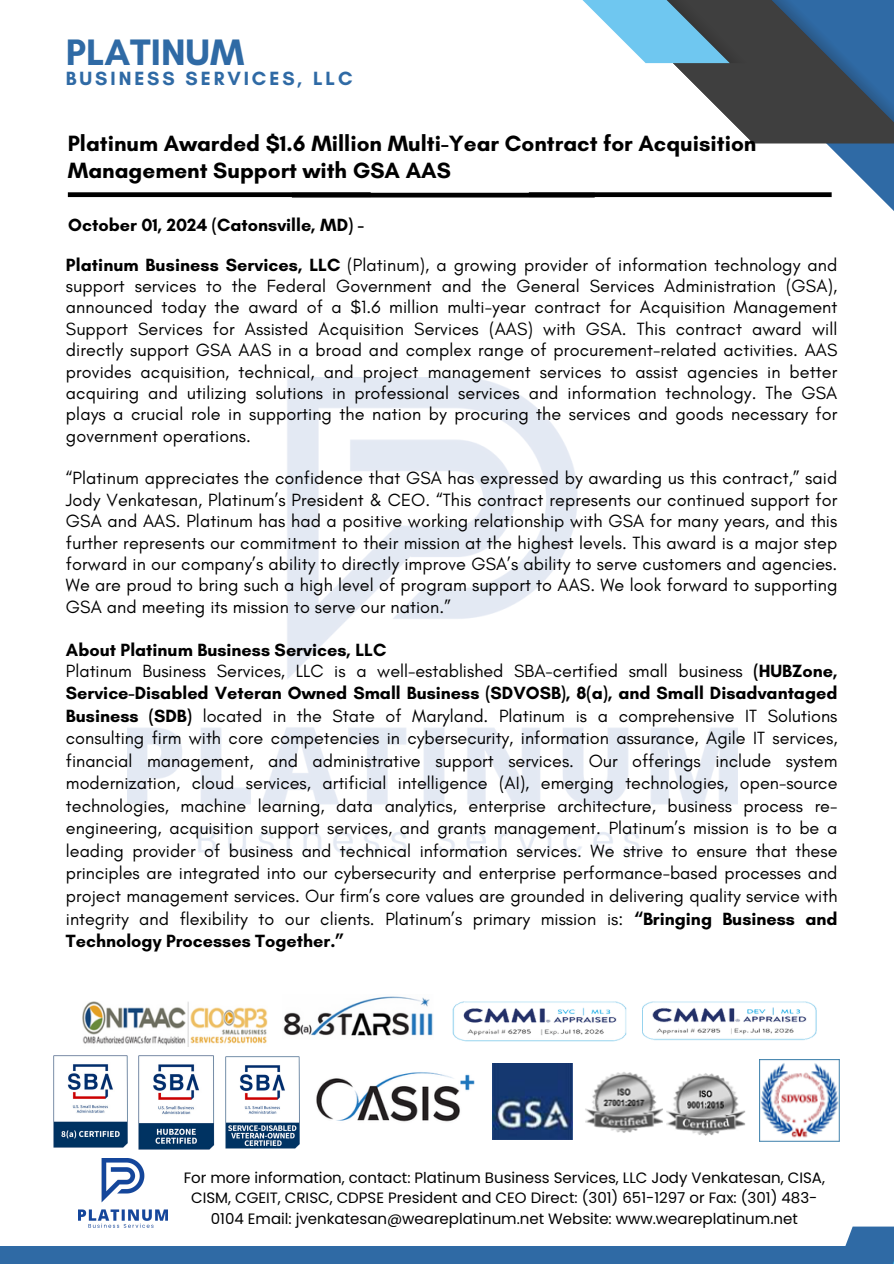
<style>
.page{position:relative;width:894px;height:1264px;background:#fff}
.page>*{position:absolute;margin:0;border:0;box-sizing:border-box;transform-origin:0 0}
.t1{font:700 37.5px "Glacial Indifference";color:#2f6aa5}
.t2{font:700 22.5px/27px "Glacial Indifference";color:#000}
.t3{font:700 19.5px "Glacial Indifference";letter-spacing:.15em;color:#2f6aa5}
.t4{font:18px/21.3px "Glacial Indifference";color:#000;text-align:justify}
.t5{font:700 18px "Glacial Indifference";color:#000}
.t6{font:15px/20.2px "Poppins";color:#000;text-align:center}
.s1{font-weight:700}
</style>
<div class="page">
<svg style="left:657px;top:143px;width:236px;height:67px"></svg>
<svg style="left:582px;top:0;width:311px;height:143px"></svg>
<img style="left:127px;top:377px;width:610px;height:476px">
<img style="left:78px;top:1158px;width:89px;height:69px">
<hr style="left:292px;top:193px;width:302px;height:4px;background:#000">
<div style="left:528px;top:192px;width:303px;height:5px;background:#000"></div>
<div style="left:68px;top:192px;width:302px;height:5px;background:#000"></div>
<div style="left:357px;top:1245px;width:536px;height:18px;background:#2f6aa5"></div>
<svg style="left:841px;top:1226px;width:52px;height:20px"></svg>
<div style="left:0;top:1246px;width:524px;height:17px;background:#2f6aa5"></div>
<img style="left:283px;top:996px;width:150px;height:40px">
<img style="left:83px;top:1001px;width:184px;height:45px">
<img style="left:452px;top:1001px;width:174px;height:41px">
<img style="left:642px;top:1001px;width:174px;height:39px">
<img style="left:759px;top:1059px;width:81px;height:83px">
<img style="left:666px;top:1073px;width:80px;height:63px">
<img style="left:585px;top:1072px;width:78px;height:61px">
<img style="left:492px;top:1063px;width:81px;height:77px">
<img style="left:53px;top:1055px;width:75px;height:92px">
<img style="left:139px;top:1055px;width:75px;height:94px">
<img style="left:225px;top:1056px;width:75px;height:92px">
<img style="left:316px;top:1072px;width:159px;height:50px">
<h4 class="t1" style="left:66px;top:29px;width:180px">PLATINUM</h4>
<h5 class="t3" style="left:66px;top:67px;width:288px">BUSINESS SERVICES, LLC</h5>
<h5 class="t2" style="left:68px;top:129px;width:690px">Platinum Awarded $1.6 Million Multi-Year Contract for Acquisition<br>Management Support with GSA AAS</h5>
<h5 class="t5" style="left:68px;top:214px;width:297px">October 01, 2024 (Catonsville, MD) -</h5>
<p class="t4" style="left:66px;top:253px;width:772px"><span class="s1">Platinum Business Services, LLC</span> (Platinum), a growing provider of information technology and support services to the Federal Government and the General Services Administration (GSA), announced today the award of a $1.6 million multi-year contract for Acquisition Management Support Services for Assisted Acquisition Services (AAS) with GSA. This contract award will directly support GSA AAS in a broad and complex range of procurement-related activities. AAS provides acquisition, technical, and project management services to assist agencies in better acquiring and utilizing solutions in professional services and information technology. The GSA plays a crucial role in supporting the nation by procuring the services and goods necessary for government operations.</p>
<h1 class="t4" style="left:66px;top:467px;width:772px">“Platinum appreciates the confidence that GSA has expressed by awarding us this contract,” said Jody Venkatesan, Platinum’s President &amp; CEO. “This contract represents our continued support for GSA and AAS. Platinum has had a positive working relationship with GSA for many years, and this further represents our commitment to their mission at the highest levels. This award is a major step forward in our company’s ability to directly improve GSA’s ability to serve customers and agencies.<br>We are proud to bring such a high level of program support to AAS. We look forward to supporting GSA and meeting its mission to serve our nation.”</h1>
<h3 class="t4" style="left:66px;top:638px;width:772px;line-height:22.4px;text-align:left"><span class="s1">About Platinum Business Services, LLC<br></span>Platinum Business Services, LLC is a well-established SBA-certified small business <span class="s1">(HUBZone, Service-Disabled Veteran Owned Small Business (SDVOSB), 8(a), and Small Disadvantaged Business (SDB)</span> located in the State of Maryland. Platinum is a comprehensive IT Solutions consulting firm with core competencies in cybersecurity, information assurance, Agile IT services, financial management, and administrative support services. Our offerings include system modernization, cloud services, artificial intelligence (AI), emerging technologies, open-source technologies, machine learning, data analytics, enterprise architecture, business process re&shy;engineering, acquisition support services, and grants management. Platinum’s mission is to be a leading provider of business and technical information services. We strive to ensure that these principles are integrated into our cybersecurity and enterprise performance-based processes and project management services. Our firm’s core values are grounded in delivering quality service with integrity and flexibility to our clients. Platinum’s primary mission is: <span class="s1">“Bringing Business and Technology Processes Together.”</span></h3>
<p class="t6" style="left:184px;top:1167px;width:642px">For more information, contact: Platinum Business Services, LLC Jody Venkatesan, CISA,<br>CISM, CGEIT, CRISC, CDPSE President and CEO Direct: (301) 651-1297 or Fax: (301) 483-<br>0104 Email: jvenkatesan@weareplatinum.net Website: www.weareplatinum.net</p>
</div>
